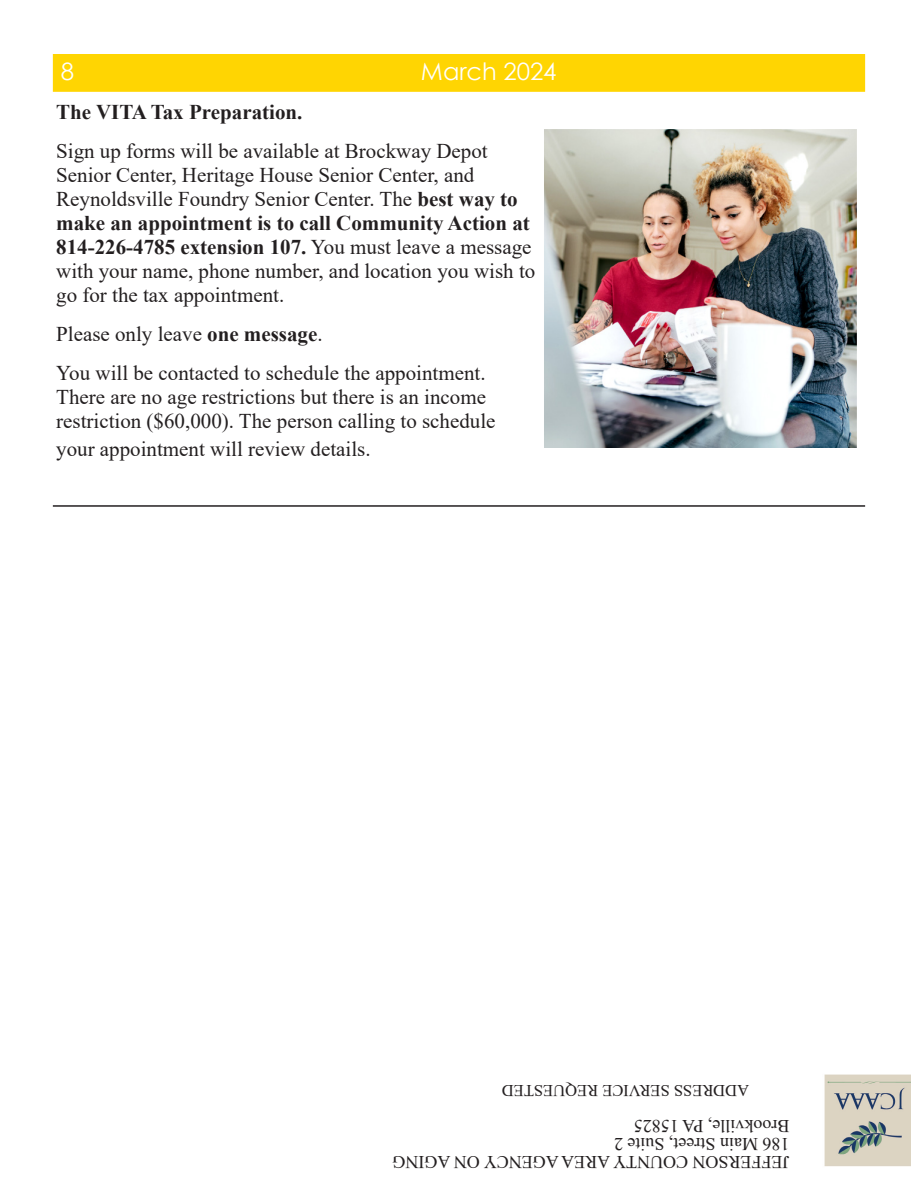
<style>
.page{position:relative;width:918px;height:1188px;background:#fff}
.page>*{position:absolute;margin:0;border:0;box-sizing:border-box;transform-origin:0 0}
.t1{font:24px "Century Gothic";color:#fff}
.t2{font:21px/24px "Times New Roman";color:#231f20}
.t3{font:700 21px "Times New Roman";color:#231f20}
.t4{font:18px "Times New Roman";color:#231f20}
.t5{font:16.5px "Times New Roman";color:#231f20}
.s1{font-weight:700}
</style>
<div class="page">
<div style="left:53px;top:54px;width:812px;height:38px;background:#ffd502"></div>
<img style="left:824px;top:1074px;width:86px;height:93px">
<hr style="left:53px;top:505px;width:812px;height:2px;background:#231f20">
<img style="left:545px;top:129px;width:310px;height:318px">
<p class="t1" style="left:61px;top:54px;width:15px">8</p>
<p class="t1" style="left:421px;top:54px;width:137px">March 2024</p>
<p class="t3" style="left:56px;top:97px;width:248px">The VITA Tax Preparation.</p>
<p class="t2" style="left:56px;top:138px;width:481px">Sign up forms will be available at Brockway Depot Senior Center, Heritage House Senior Center, and Reynoldsville Foundry Senior Center. The <span class="s1">best way to make an appointment is to call Community Action at 814-226-4785 extension 107.</span> You must leave a message with your name, phone number, and location you wish to go for the tax appointment.</p>
<p class="t2" style="left:56px;top:321px;width:268px">Please only leave <span class="s1">one message</span>.</p>
<p class="t2" style="left:56px;top:360px;width:441px">You will be contacted to schedule the appointment.<br>There are no age restrictions but there is an income restriction ($60,000). The person calling to schedule</p>
<p class="t2" style="left:56px;top:437px;width:316px">your appointment will review details.</p>
<p class="t5" style="left:749px;top:1102px;width:249px;rotate:-180deg">ADDRESS SERVICE REQUESTED</p>
<p class="t4" style="left:790px;top:1138px;width:157px;rotate:-180deg">Brookville, PA 15825</p>
<p class="t4" style="left:790px;top:1156px;width:177px;rotate:-180deg">186 Main Street, Suite 2</p>
<p class="t4" style="left:790px;top:1174px;width:399px;rotate:-180deg">JEFFERSON COUNTY AREA AGENCY ON AGING</p>
</div>
